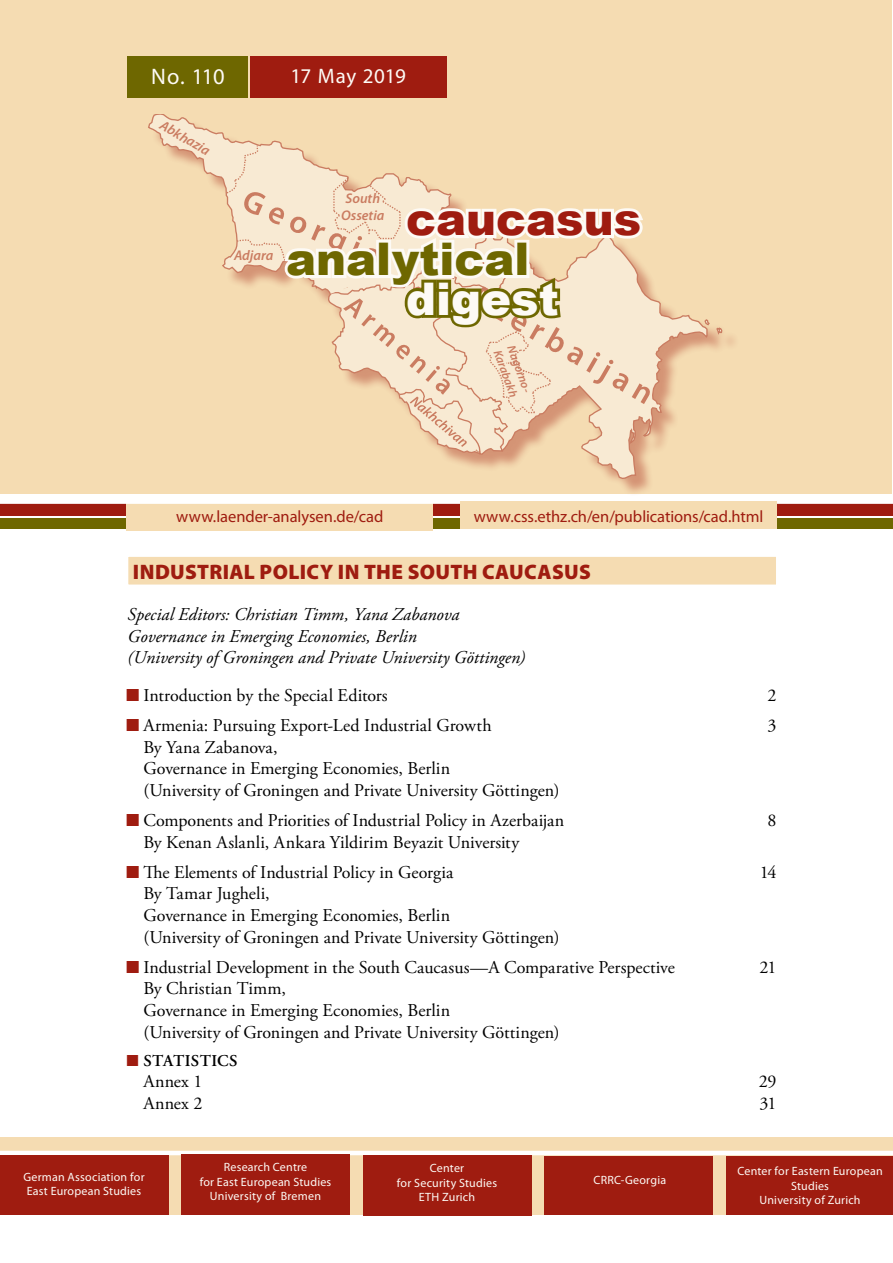
<style>
.page{position:relative;width:893px;height:1263px;background:#fff}
.page>*{position:absolute;margin:0;border:0;box-sizing:border-box;transform-origin:0 0}
.t1{font:900 45px "Arial";color:#6e6700}
.t2{font:900 45px "Arial";color:#9f1c10}
.t3{font:900 45px "Arial";color:#fdfaf5}
.t4{font:22.5px "Myriad Pro";color:#fdfaf5}
.t5{font:900 21px "Myriad Pro";letter-spacing:.015em;color:#9f1c10}
.t6{font:21px "Myriad Pro";letter-spacing:.01em;color:#fdfaf5}
.t7{font:18px/21.6px "Adobe Garamond Pro";color:#000}
.t8{font:italic 18px/21.6px "Adobe Garamond Pro";color:#000}
.t9{font:16.5px "Myriad Pro";color:#9f1c10}
.t10{font:600 16.5px "Adobe Garamond Pro";letter-spacing:.025em;color:#000}
.t11{font:italic 600 14.1px/16.8px "Myriad Pro";color:#9f1c10;text-align:center}
.t12{font:12px/14.4px "Myriad Pro";letter-spacing:.02em;color:#fdfaf5;text-align:center}
.t13{font:italic 600 12px/14.4px "Myriad Pro";color:#9f1c10}
.s1{font-family:"Futura TOT Boo";color:#9f1c10}
.s2{font-family:"Futura TOT Boo";font-weight:400;color:#9f1c10}
</style>
<div class="page">
<div style="left:0;top:501px;width:893px;height:15px;background:#9f1c10"></div>
<div style="left:0;top:519px;width:893px;height:10px;background:#6e6700"></div>
<div style="left:1px;top:0;width:891px;height:493px;background:#f5dcb2"></div>
<div style="left:0;top:1137px;width:893px;height:78px;background:#f5dcb2"></div>
<div style="left:128px;top:556px;width:649px;height:29px;background:#f5dcb2"></div>
<div style="left:127px;top:555px;width:650px;height:31px;border:2px solid #fff"></div>
<div style="left:151px;top:117px;width:589px;height:380px;background:#f5dcb2"></div>
<svg style="left:445px;top:282px;width:263px;height:198px"></svg>
<svg style="left:703px;top:318px;width:20px;height:19px"></svg>
<svg style="left:148px;top:115px;width:77px;height:154px"></svg>
<div style="left:128px;top:56px;width:120px;height:42px;background:#6e6700"></div>
<div style="left:250px;top:56px;width:196px;height:42px;background:#9f1c10"></div>
<svg style="left:225px;top:138px;width:426px;height:317px"></svg>
<div style="left:127px;top:499px;width:306px;height:31px;background:#f5dcb2"></div>
<div style="left:0;top:498px;width:893px;height:6px;background:#fff"></div>
<hr style="left:0;top:1151px;width:893px;height:4px;background:#fff">
<div style="left:460px;top:502px;width:317px;height:27px;background:#f5dcb2"></div>
<div style="left:182px;top:1154px;width:168px;height:60px;background:#9f1c10"></div>
<div style="left:363px;top:1155px;width:168px;height:60px;background:#9f1c10"></div>
<div style="left:544px;top:1155px;width:168px;height:59px;background:#9f1c10"></div>
<div style="left:0;top:1155px;width:168px;height:59px;background:#9f1c10"></div>
<div style="left:726px;top:1155px;width:167px;height:59px;background:#9f1c10"></div>
<p class="t4" style="left:151px;top:62px;width:75px">No. 110</p>
<p class="t6" style="left:291px;top:63px;width:117px">17 May 2019</p>
<p class="t11" style="left:165px;top:116px;width:57px;rotate:30deg">Abkhazia</p>
<p class="t11" style="left:234px;top:247px;width:41px">Adjara</p>
<p class="t11" style="left:341px;top:190px;width:45px">South<br>Ossetia</p>
<h1 class="t2" style="left:406px;top:186px;width:237px">caucasus</h1>
<h1 class="t1" style="left:286px;top:226px;width:245px">analytical</h1>
<h1 class="t3" style="left:406px;top:266px;width:154px">digest</h1>
<p class="t13" style="left:518px;top:343px;width:53px;rotate:70deg">Nagorno-<br>Karabakh</p>
<p class="t9" style="left:176px;top:506px;width:209px">www.laender-analysen.de/cad</p>
<p class="t9" style="left:474px;top:506px;width:291px">www.css.ethz.ch/en/publications/cad.html</p>
<p class="t5" style="left:133px;top:557px;width:459px">INDUSTRIAL POLICY IN THE SOUTH CAUCASUS</p>
<p class="t8" style="left:128px;top:604px;width:399px">Special Editors: Christian Timm, Yana Zabanova<br>Governance in Emerging Economies, Berlin<br>(University of Groningen and Private University Göttingen)</p>
<p class="t7" style="left:127px;top:685px;width:262px"><span class="s1">■</span> Introduction by the Special Editors</p>
<p class="t7" style="left:767px;top:685px;width:10px">2</p>
<p class="t7" style="left:127px;top:715px;width:366px"><span class="s1">■</span> Armenia: Pursuing Export-Led Industrial Growth</p>
<p class="t7" style="left:767px;top:715px;width:10px">3</p>
<p class="t7" style="left:143px;top:737px;width:418px">By Yana Zabanova,<br>Governance in Emerging Economies, Berlin<br>(University of Groningen and Private University Göttingen)</p>
<p class="t7" style="left:127px;top:810px;width:439px"><span class="s1">■</span> Components and Priorities of Industrial Policy in Azerbaijan</p>
<p class="t7" style="left:767px;top:810px;width:10px">8</p>
<p class="t7" style="left:143px;top:832px;width:377px">By Kenan Aslanli, Ankara Yildirim Beyazit University</p>
<p class="t7" style="left:127px;top:862px;width:328px"><span class="s1">■</span> The Elements of Industrial Policy in Georgia</p>
<p class="t7" style="left:760px;top:862px;width:18px">14</p>
<p class="t7" style="left:143px;top:883px;width:418px">By Tamar Jugheli,<br>Governance in Emerging Economies, Berlin<br>(University of Groningen and Private University Göttingen)</p>
<p class="t7" style="left:127px;top:957px;width:550px"><span class="s1">■</span> Industrial Development in the South Caucasus—A Comparative Perspective</p>
<p class="t7" style="left:759px;top:957px;width:19px">21</p>
<p class="t7" style="left:143px;top:978px;width:418px">By Christian Timm,<br>Governance in Emerging Economies, Berlin<br>(University of Groningen and Private University Göttingen)</p>
<p class="t10" style="left:127px;top:1051px;width:112px"><span class="s2">■</span> STATISTICS</p>
<p class="t7" style="left:143px;top:1071px;width:61px">Annex 1</p>
<p class="t7" style="left:759px;top:1071px;width:19px">29</p>
<p class="t7" style="left:143px;top:1093px;width:61px">Annex 2</p>
<p class="t7" style="left:760px;top:1093px;width:18px">31</p>
<p class="t12" style="left:200px;top:1160px;width:133px">Research Centre<br>for East European Studies<br>University of Bremen</p>
<p class="t12" style="left:397px;top:1161px;width:102px">Center<br>for Security Studies<br>ETH Zurich</p>
<p class="t12" style="left:23px;top:1169px;width:123px">German Association for</p>
<p class="t12" style="left:594px;top:1173px;width:74px">CRRC-Georgia</p>
<p class="t12" style="left:27px;top:1184px;width:116px">East European Studies</p>
<p class="t12" style="left:737px;top:1164px;width:147px">Center for Eastern European<br>Studies<br>University of Zurich</p>
</div>
